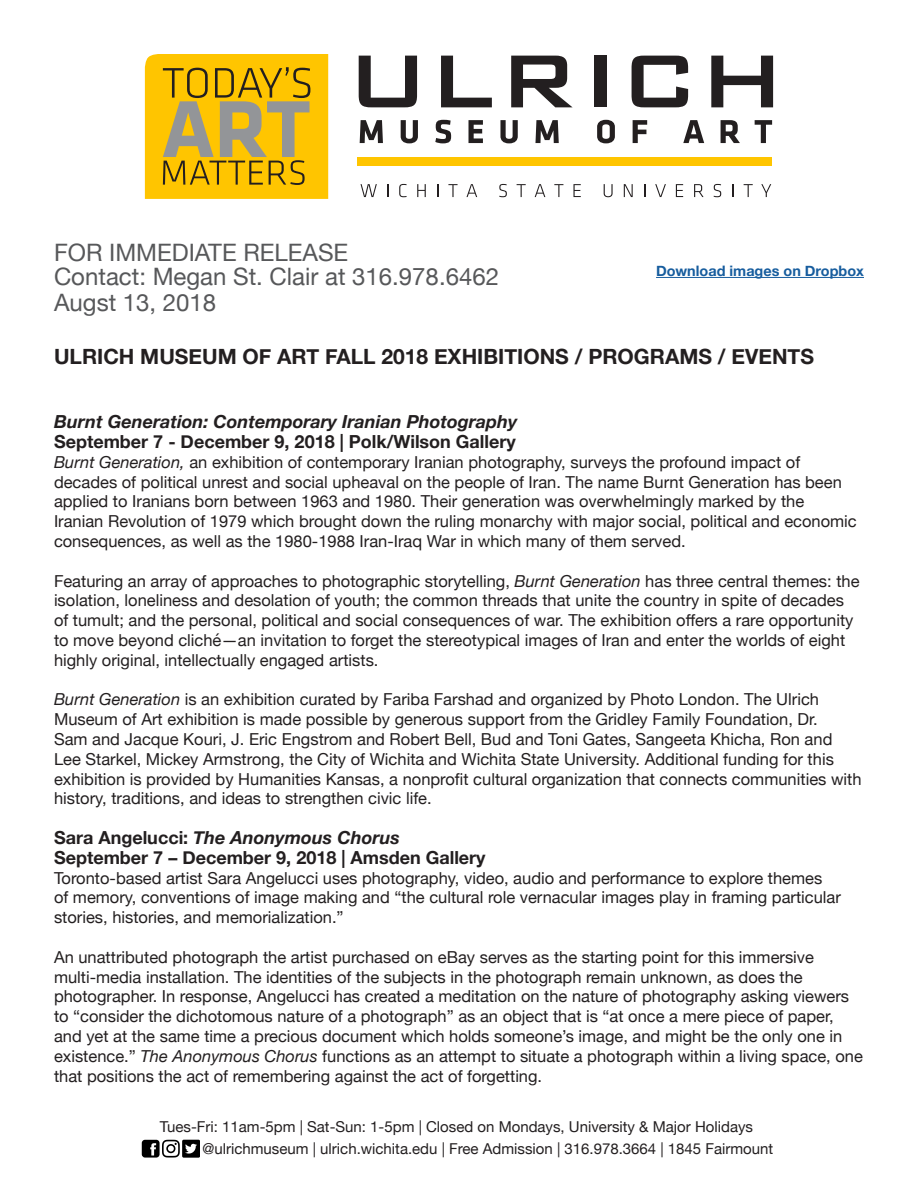
<style>
.page{position:relative;width:918px;height:1188px;background:#fff}
.page>*{position:absolute;margin:0;border:0;box-sizing:border-box;transform-origin:0 0}
.t1{font:24px "Helvetica Neue";color:#57585a}
.t2{font:700 21px "Helvetica Neue";color:#231f20}
.t3{font:700 18px "Helvetica Neue";color:#231f20}
.t4{font:italic 700 18px "Helvetica Neue";color:#231f20}
.t5{font:16.5px/19.8px "Helvetica Neue";color:#231f20}
.t6{font:15px "Helvetica Neue";color:#231f20}
.t7{font:700 14.4px "Helvetica Neue";color:#175d9e}
.s1{font-style:italic}
.s2{font-style:normal}
</style>
<div class="page">
<hr style="left:656px;top:277px;width:208px;height:1px;background:#175d9e">
<svg style="left:359px;top:56px;width:58px;height:51px"></svg>
<svg style="left:441px;top:56px;width:51px;height:51px"></svg>
<svg style="left:511px;top:56px;width:61px;height:51px"></svg>
<div style="left:594px;top:56px;width:12px;height:51px;background:#231f20"></div>
<svg style="left:632px;top:56px;width:56px;height:51px"></svg>
<svg style="left:711px;top:56px;width:62px;height:51px"></svg>
<svg style="left:360px;top:120px;width:23px;height:23px"></svg>
<svg style="left:401px;top:120px;width:17px;height:23px"></svg>
<svg style="left:435px;top:120px;width:16px;height:23px"></svg>
<svg style="left:469px;top:120px;width:14px;height:23px"></svg>
<svg style="left:500px;top:120px;width:18px;height:23px"></svg>
<svg style="left:535px;top:120px;width:24px;height:23px"></svg>
<svg style="left:597px;top:120px;width:18px;height:23px"></svg>
<svg style="left:633px;top:120px;width:14px;height:23px"></svg>
<svg style="left:683px;top:120px;width:21px;height:23px"></svg>
<svg style="left:721px;top:120px;width:19px;height:23px"></svg>
<svg style="left:755px;top:120px;width:17px;height:23px"></svg>
<svg style="left:361px;top:184px;width:16px;height:13px"></svg>
<svg style="left:387px;top:184px;width:1px;height:13px"></svg>
<svg style="left:399px;top:184px;width:8px;height:13px"></svg>
<svg style="left:417px;top:184px;width:9px;height:13px"></svg>
<svg style="left:437px;top:184px;width:1px;height:13px"></svg>
<svg style="left:448px;top:184px;width:10px;height:13px"></svg>
<svg style="left:467px;top:184px;width:10px;height:13px"></svg>
<svg style="left:499px;top:184px;width:8px;height:13px"></svg>
<svg style="left:517px;top:184px;width:9px;height:13px"></svg>
<svg style="left:535px;top:184px;width:10px;height:13px"></svg>
<svg style="left:554px;top:184px;width:9px;height:13px"></svg>
<svg style="left:573px;top:184px;width:8px;height:13px"></svg>
<svg style="left:604px;top:184px;width:9px;height:13px"></svg>
<svg style="left:624px;top:184px;width:9px;height:13px"></svg>
<svg style="left:644px;top:184px;width:1px;height:13px"></svg>
<svg style="left:655px;top:184px;width:11px;height:13px"></svg>
<svg style="left:676px;top:184px;width:7px;height:13px"></svg>
<svg style="left:694px;top:184px;width:10px;height:13px"></svg>
<svg style="left:714px;top:184px;width:7px;height:13px"></svg>
<svg style="left:732px;top:184px;width:2px;height:13px"></svg>
<svg style="left:744px;top:184px;width:9px;height:13px"></svg>
<svg style="left:761px;top:184px;width:10px;height:13px"></svg>
<div style="left:358px;top:157px;width:414px;height:8px;background:#ffc500"></div>
<svg style="left:145px;top:54px;width:183px;height:145px;background:#deb11b"></svg>
<svg style="left:142px;top:1140px;width:58px;height:18px"></svg>
<p class="t1" style="left:54px;top:235px;width:296px">FOR IMMEDIATE RELEASE</p>
<p class="t1" style="left:54px;top:259px;width:447px">Contact: Megan St. Clair at 316.978.6462</p>
<p class="t1" style="left:54px;top:285px;width:164px">Augst 13, 2018</p>
<p class="t7" style="left:656px;top:260px;width:209px">Download images on Dropbox</p>
<p class="t2" style="left:54px;top:340px;width:762px">ULRICH MUSEUM OF ART FALL 2018 EXHIBITIONS / PROGRAMS / EVENTS</p>
<p class="t4" style="left:54px;top:408px;width:465px">Burnt Generation: Contemporary Iranian Photography</p>
<p class="t3" style="left:54px;top:428px;width:463px">September 7 - December 9, 2018 | Polk/Wilson Gallery</p>
<p class="t5" style="left:54px;top:453px;width:804px"><span class="s1">Burnt Generation,</span> an exhibition of contemporary Iranian photography, surveys the profound impact of decades of political unrest and social upheaval on the people of Iran. The name Burnt Generation has been applied to Iranians born between 1963 and 1980. Their generation was overwhelmingly marked by the Iranian Revolution of 1979 which brought down the ruling monarchy with major social, political and economic consequences, as well as the 1980-1988 Iran-Iraq War in which many of them served.</p>
<p class="t5" style="left:54px;top:572px;width:807px">Featuring an array of approaches to photographic storytelling, <span class="s1">Burnt Generation</span> has three central themes: the isolation, loneliness and desolation of youth; the common threads that unite the country in spite of decades of tumult; and the personal, political and social consequences of war. The exhibition offers a rare opportunity to move beyond cliché—an invitation to forget the stereotypical images of Iran and enter the worlds of eight highly original, intellectually engaged artists.</p>
<p class="t5" style="left:54px;top:691px;width:809px"><span class="s1">Burnt Generation</span> is an exhibition curated by Fariba Farshad and organized by Photo London. The Ulrich Museum of Art exhibition is made possible by generous support from the Gridley Family Foundation, Dr.<br>Sam and Jacque Kouri, J. Eric Engstrom and Robert Bell, Bud and Toni Gates, Sangeeta Khicha, Ron and Lee Starkel, Mickey Armstrong, the City of Wichita and Wichita State University. Additional funding for this exhibition is provided by Humanities Kansas, a nonprofit cultural organization that connects communities with history, traditions, and ideas to strengthen civic life.</p>
<p class="t4" style="left:54px;top:824px;width:347px"><span class="s2">Sara Angelucci:</span> The Anonymous Chorus</p>
<p class="t3" style="left:54px;top:843px;width:433px">September 7 – December 9, 2018 | Amsden Gallery</p>
<p class="t5" style="left:54px;top:869px;width:788px">Toronto-based artist Sara Angelucci uses photography, video, audio and performance to explore themes<br>of memory, conventions of image making and “the cultural role vernacular images play in framing particular stories, histories, and memorialization.”</p>
<p class="t5" style="left:54px;top:948px;width:810px">An unattributed photograph the artist purchased on eBay serves as the starting point for this immersive multi-media installation. The identities of the subjects in the photograph remain unknown, as does the photographer. In response, Angelucci has created a meditation on the nature of photography asking viewers to “consider the dichotomous nature of a photograph” as an object that is “at once a mere piece of paper, and yet at the same time a precious document which holds someone’s image, and might be the only one in existence.” <span class="s1">The Anonymous Chorus</span> functions as an attempt to situate a photograph within a living space, one that positions the act of remembering against the act of forgetting.</p>
<p class="t6" style="left:160px;top:1116px;width:595px">Tues-Fri: 11am-5pm | Sat-Sun: 1-5pm | Closed on Mondays, University &amp; Major Holidays</p>
<p class="t6" style="left:202px;top:1138px;width:572px">@ulrichmuseum | ulrich.wichita.edu | Free Admission | 316.978.3664 | 1845 Fairmount</p>
</div>
